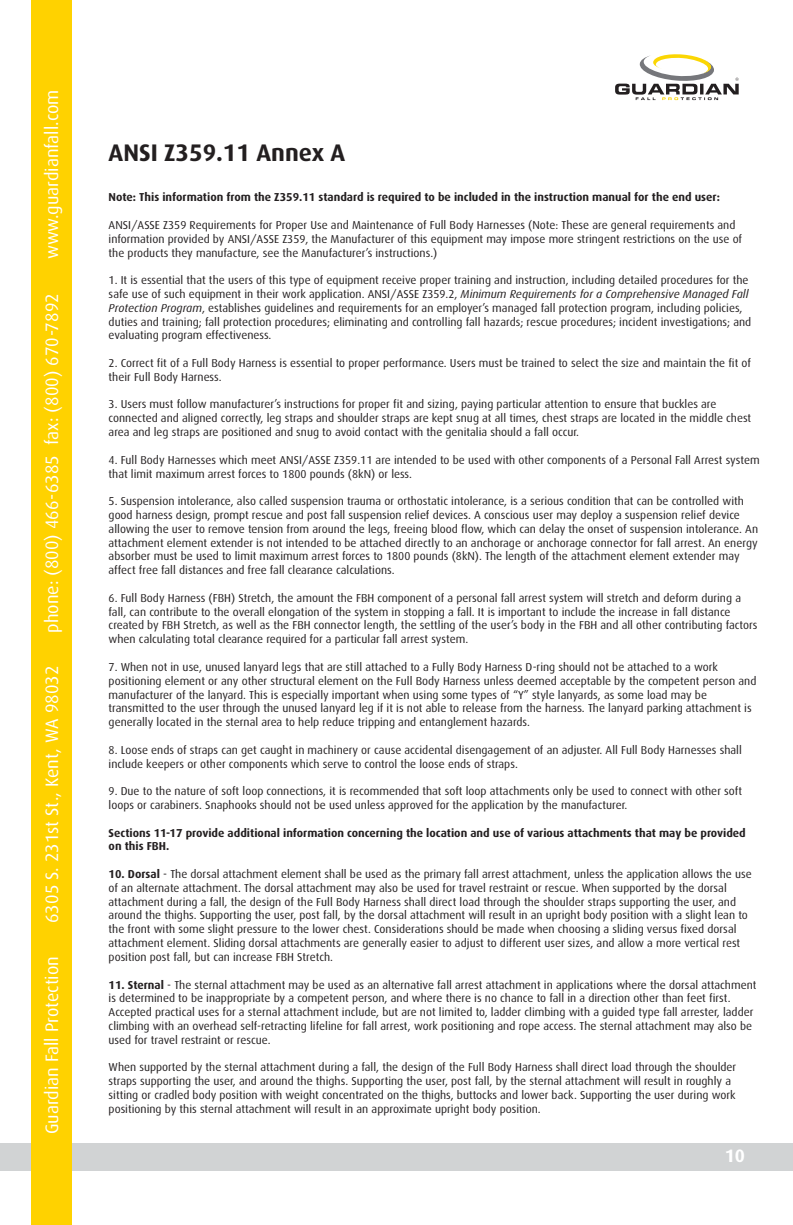
<style>
.page{position:relative;width:793px;height:1225px;background:#fff}
.page>*{position:absolute;margin:0;border:0;box-sizing:border-box;transform-origin:0 0}
.t1{font:700 24px "Dax";color:#231f20}
.t2{font:18px "Dax";color:#fff}
.t3{font:700 18px "Dax";color:#fff}
.t4{font:11.6px/13.8px "Dax";color:#231f20}
.t5{font:700 11.6px/13.8px "Dax";color:#231f20}
.s1{font-style:italic}
.s2{font-weight:700}
</style>
<div class="page">
<div style="left:0;top:1143px;width:792px;height:27px;background:#d1d3d4"></div>
<div style="left:32px;top:0;width:40px;height:1224px;background:#ffd200"></div>
<svg style="left:615px;top:54px;width:123px;height:46px"></svg>
<h2 class="t2" style="left:42px;top:259px;width:171px;rotate:-90deg">www.guardianfall.com</h2>
<h2 class="t2" style="left:42px;top:632px;width:341px;rotate:-90deg">phone: (800) 466-6385 fax: (800) 670-7892</h2>
<h2 class="t2" style="left:42px;top:922px;width:258px;rotate:-90deg">6305 S. 231st St., Kent, WA 98032</h2>
<h2 class="t2" style="left:42px;top:1134px;width:179px;rotate:-90deg">Guardian Fall Protection</h2>
<h1 class="t1" style="left:108px;top:139px;width:238px">ANSI Z359.11 Annex A</h1>
<p class="t5" style="left:108px;top:190px;width:612px">Note: This information from the Z359.11 standard is required to be included in the instruction manual for the end user:</p>
<p class="t4" style="left:108px;top:218px;width:634px">ANSI/ASSE Z359 Requirements for Proper Use and Maintenance of Full Body Harnesses (Note: These are general requirements and information provided by ANSI/ASSE Z359, the Manufacturer of this equipment may impose more stringent restrictions on the use of the products they manufacture, see the Manufacturer’s instructions.)</p>
<p class="t4" style="left:108px;top:273px;width:643px">1. It is essential that the users of this type of equipment receive proper training and instruction, including detailed procedures for the safe use of such equipment in their work application. ANSI/ASSE Z359.2, <span class="s1">Minimum Requirements for a Comprehensive Managed Fall Protection Program</span>, establishes guidelines and requirements for an employer’s managed fall protection program, including policies, duties and training; fall protection procedures; eliminating and controlling fall hazards; rescue procedures; incident investigations; and evaluating program effectiveness.</p>
<p class="t4" style="left:108px;top:356px;width:643px">2. Correct fit of a Full Body Harness is essential to proper performance. Users must be trained to select the size and maintain the fit of their Full Body Harness.</p>
<p class="t4" style="left:108px;top:397px;width:643px">3. Users must follow manufacturer’s instructions for proper fit and sizing, paying particular attention to ensure that buckles are connected and aligned correctly, leg straps and shoulder straps are kept snug at all times, chest straps are located in the middle chest area and leg straps are positioned and snug to avoid contact with the genitalia should a fall occur.</p>
<p class="t4" style="left:108px;top:453px;width:652px">4. Full Body Harnesses which meet ANSI/ASSE Z359.11 are intended to be used with other components of a Personal Fall Arrest system that limit maximum arrest forces to 1800 pounds (8kN) or less.</p>
<p class="t4" style="left:108px;top:494px;width:650px">5. Suspension intolerance, also called suspension trauma or orthostatic intolerance, is a serious condition that can be controlled with good harness design, prompt rescue and post fall suspension relief devices. A conscious user may deploy a suspension relief device allowing the user to remove tension from around the legs, freeing blood flow, which can delay the onset of suspension intolerance. An attachment element extender is not intended to be attached directly to an anchorage or anchorage connector for fall arrest. An energy absorber must be used to limit maximum arrest forces to 1800 pounds (8kN). The length of the attachment element extender may affect free fall distances and free fall clearance calculations.</p>
<p class="t4" style="left:108px;top:591px;width:650px">6. Full Body Harness (FBH) Stretch, the amount the FBH component of a personal fall arrest system will stretch and deform during a fall, can contribute to the overall elongation of the system in stopping a fall. It is important to include the increase in fall distance created by FBH Stretch, as well as the FBH connector length, the settling of the user’s body in the FBH and all other contributing factors when calculating total clearance required for a particular fall arrest system.</p>
<p class="t4" style="left:108px;top:660px;width:649px">7. When not in use, unused lanyard legs that are still attached to a Fully Body Harness D-ring should not be attached to a work positioning element or any other structural element on the Full Body Harness unless deemed acceptable by the competent person and manufacturer of the lanyard. This is especially important when using some types of “Y” style lanyards, as some load may be transmitted to the user through the unused lanyard leg if it is not able to release from the harness. The lanyard parking attachment is generally located in the sternal area to help reduce tripping and entanglement hazards.</p>
<p class="t4" style="left:108px;top:742px;width:634px">8. Loose ends of straps can get caught in machinery or cause accidental disengagement of an adjuster. All Full Body Harnesses shall include keepers or other components which serve to control the loose ends of straps.</p>
<p class="t4" style="left:108px;top:784px;width:634px">9. Due to the nature of soft loop connections, it is recommended that soft loop attachments only be used to connect with other soft loops or carabiners. Snaphooks should not be used unless approved for the application by the manufacturer.</p>
<p class="t5" style="left:108px;top:825px;width:638px">Sections 11-17 provide additional information concerning the location and use of various attachments that may be provided on this FBH.</p>
<p class="t4" style="left:108px;top:867px;width:644px"><span class="s2">10. Dorsal</span> - The dorsal attachment element shall be used as the primary fall arrest attachment, unless the application allows the use of an alternate attachment. The dorsal attachment may also be used for travel restraint or rescue. When supported by the dorsal attachment during a fall, the design of the Full Body Harness shall direct load through the shoulder straps supporting the user, and around the thighs. Supporting the user, post fall, by the dorsal attachment will result in an upright body position with a slight lean to the front with some slight pressure to the lower chest. Considerations should be made when choosing a sliding versus fixed dorsal attachment element. Sliding dorsal attachments are generally easier to adjust to different user sizes, and allow a more vertical rest position post fall, but can increase FBH Stretch.</p>
<p class="t4" style="left:108px;top:977px;width:649px"><span class="s2">11. Sternal</span> - The sternal attachment may be used as an alternative fall arrest attachment in applications where the dorsal attachment is determined to be inappropriate by a competent person, and where there is no chance to fall in a direction other than feet first.<br>Accepted practical uses for a sternal attachment include, but are not limited to, ladder climbing with a guided type fall arrester, ladder climbing with an overhead self-retracting lifeline for fall arrest, work positioning and rope access. The sternal attachment may also be used for travel restraint or rescue.</p>
<p class="t4" style="left:108px;top:1060px;width:628px">When supported by the sternal attachment during a fall, the design of the Full Body Harness shall direct load through the shoulder straps supporting the user, and around the thighs. Supporting the user, post fall, by the sternal attachment will result in roughly a sitting or cradled body position with weight concentrated on the thighs, buttocks and lower back. Supporting the user during work positioning by this sternal attachment will result in an approximate upright body position.</p>
<h2 class="t3" style="left:724px;top:1145px;width:22px">10</h2>
</div>
